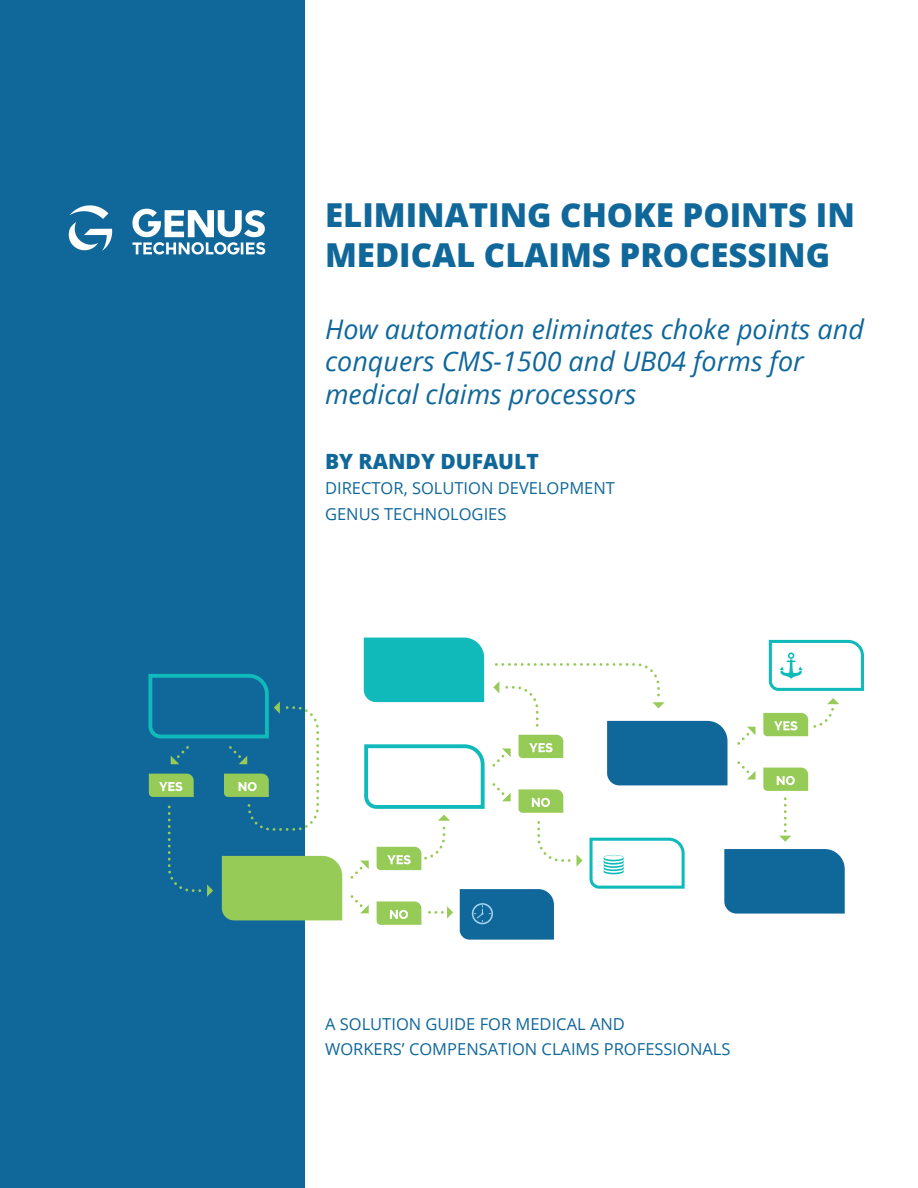
<style>
.page{position:relative;width:918px;height:1188px;background:#fff}
.page>*{position:absolute;margin:0;border:0;box-sizing:border-box;transform-origin:0 0}
.t1{font:800 33px/39.6px "Open Sans";color:#10679a}
.t2{font:italic 27px/32.4px "Open Sans";color:#10679a}
.t3{font:800 21px "Open Sans";color:#10679a}
.t4{font:16.5px/25.5px "Open Sans";color:#10679a}
</style>
<div class="page">
<div style="left:0;top:0;width:305px;height:1188px;background:#10679a"></div>
<img style="left:68px;top:205px;width:198px;height:50px">
<div style="left:724px;top:849px;width:121px;height:65px;background:#10679a"></div>
<svg style="left:148px;top:674px;width:194px;height:246px"></svg>
<svg style="left:377px;top:901px;width:44px;height:24px"></svg>
<svg style="left:350px;top:895px;width:19px;height:18px"></svg>
<svg style="left:350px;top:861px;width:19px;height:18px"></svg>
<svg style="left:377px;top:815px;width:73px;height:55px"></svg>
<svg style="left:428px;top:906px;width:25px;height:12px"></svg>
<svg style="left:460px;top:889px;width:94px;height:51px;background:#196d9e"></svg>
<div style="left:364px;top:638px;width:120px;height:64px;background:#10babb"></div>
<svg style="left:537px;top:821px;width:46px;height:46px"></svg>
<svg style="left:492px;top:663px;width:235px;height:150px"></svg>
<svg style="left:763px;top:768px;width:45px;height:23px"></svg>
<svg style="left:737px;top:761px;width:19px;height:18px"></svg>
<svg style="left:737px;top:727px;width:19px;height:18px"></svg>
<svg style="left:763px;top:698px;width:76px;height:38px"></svg>
<svg style="left:779px;top:797px;width:12px;height:45px"></svg>
<svg style="left:364px;top:744px;width:121px;height:65px"></svg>
<svg style="left:590px;top:838px;width:95px;height:51px"></svg>
<svg style="left:769px;top:640px;width:95px;height:51px"></svg>
<h1 class="t1" style="left:325px;top:194px;width:531px">ELIMINATING CHOKE POINTS IN<br>MEDICAL CLAIMS PROCESSING</h1>
<h2 class="t2" style="left:325px;top:312px;width:540px">How automation eliminates choke points and conquers CMS-1500 and UB04 forms for medical claims processors</h2>
<p class="t3" style="left:325px;top:445px;width:215px">BY RANDY DUFAULT</p>
<p class="t4" style="left:325px;top:475px;width:291px">DIRECTOR, SOLUTION DEVELOPMENT<br>GENUS TECHNOLOGIES</p>
<p class="t4" style="left:325px;top:1011px;width:407px">A SOLUTION GUIDE FOR MEDICAL AND<br>WORKERS’ COMPENSATION CLAIMS PROFESSIONALS</p>
</div>
